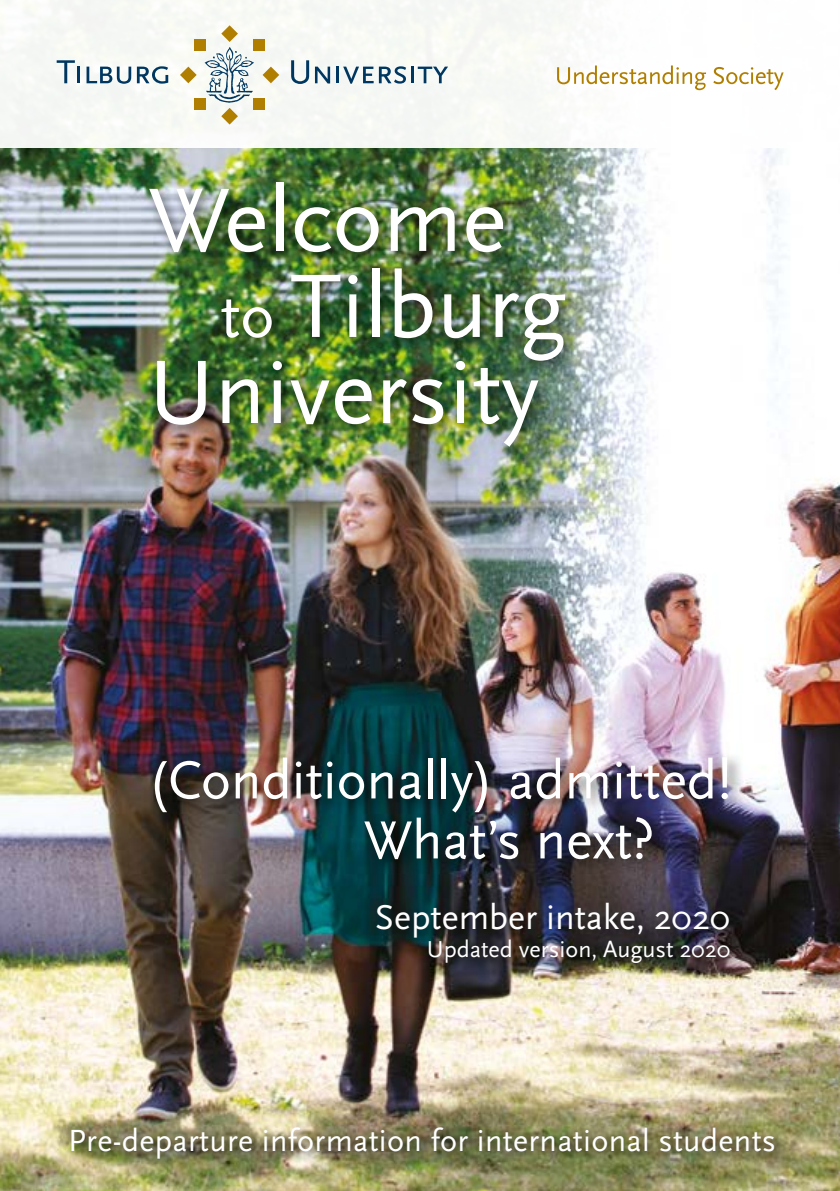
<style>
.page{position:relative;width:840px;height:1191px;background:#fff}
.page>*{position:absolute;margin:0;border:0;box-sizing:border-box;transform-origin:0 0}
.t1{font:94px "Scala Sans OT";color:#fff}
.t2{font:56px/60px "Scala Sans OT";color:#fff}
.t3{font:36px "Scala Sans OT";color:#fff}
.t4{font:32px "Scala Sans OT";letter-spacing:.01em;color:#fff}
.t5{font:24px "Scala Sans OT";color:#fff}
.s1{font-size:64px}
</style>
<div class="page">
<img style="left:0;top:147px;width:839px;height:1044px">
<div style="left:143px;top:175px;width:437px;height:287px;background:#000;opacity:.6"></div>
<div style="left:0;top:0;width:839px;height:147px;background:#f9faf6"></div>
<div style="left:194px;top:98px;width:12px;height:12px;background:#b07e00"></div>
<div style="left:253px;top:98px;width:12px;height:12px;background:#b07e00"></div>
<div style="left:194px;top:40px;width:12px;height:11px;background:#b07e00"></div>
<div style="left:253px;top:40px;width:12px;height:11px;background:#b07e00"></div>
<svg style="left:204px;top:25px;width:50px;height:100px"></svg>
<svg style="left:180px;top:67px;width:16px;height:16px"></svg>
<svg style="left:262px;top:67px;width:17px;height:16px"></svg>
<svg style="left:57px;top:60px;width:18px;height:23px"></svg>
<hr style="left:77px;top:67px;width:3px;height:16px;background:#003761">
<svg style="left:86px;top:67px;width:45px;height:17px"></svg>
<svg style="left:137px;top:66px;width:31px;height:18px"></svg>
<svg style="left:291px;top:60px;width:18px;height:24px"></svg>
<svg style="left:315px;top:67px;width:15px;height:16px"></svg>
<hr style="left:336px;top:67px;width:3px;height:16px;background:#003761">
<svg style="left:343px;top:66px;width:63px;height:18px"></svg>
<hr style="left:411px;top:67px;width:3px;height:16px;background:#003761">
<svg style="left:417px;top:67px;width:31px;height:16px"></svg>
<svg style="left:557px;top:65px;width:148px;height:25px"></svg>
<svg style="left:713px;top:67px;width:70px;height:23px"></svg>
<div style="left:65px;top:1119px;width:723px;height:53px;background:#000;opacity:.75"></div>
<div style="left:150px;top:751px;width:596px;height:228px;background:#000;opacity:.6"></div>
<h1 class="t1" style="left:148px;top:170px;width:359px">Welcome</h1>
<h1 class="t1" style="left:220px;top:256px;width:347px"><span class="s1">to</span> Tilburg</h1>
<h1 class="t1" style="left:148px;top:342px;width:392px">University</h1>
<h2 class="t2" style="left:363px;top:751px;width:369px;text-indent:-216px">(Conditionally) admitted!<br>What’s next?</h2>
<p class="t3" style="left:375px;top:898px;width:357px">September intake, 2020</p>
<p class="t5" style="left:426px;top:936px;width:305px">Updated version, August 2020</p>
<p class="t4" style="left:68px;top:1123px;width:709px">Pre-departure information for international students</p>
</div>
